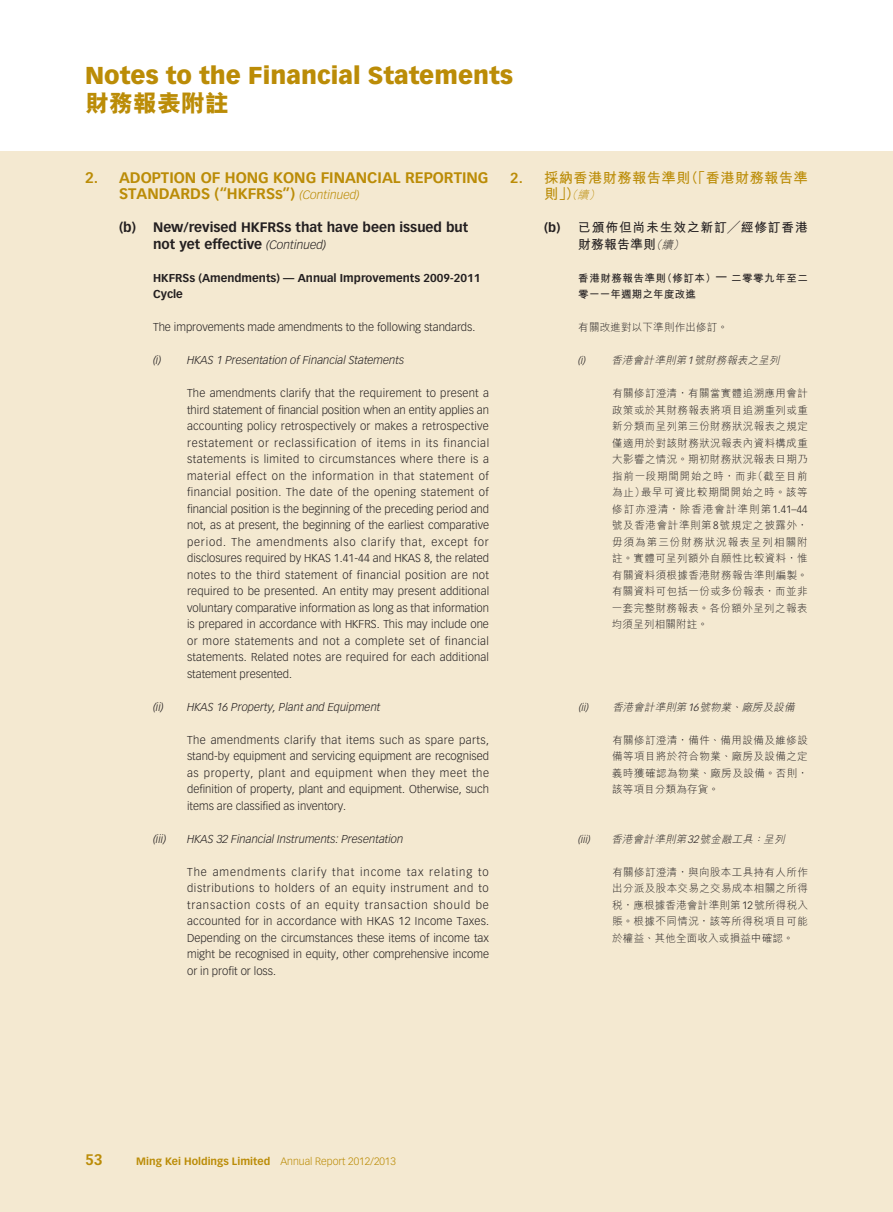
<style>
.page{position:relative;width:893px;height:1212px;background:#fff}
.page>*{position:absolute;margin:0;border:0;box-sizing:border-box;transform-origin:0 0}
.t1{font:900 24px "Vectora LT Std";color:#bb8c07}
.t2{font:800 24px "M Hei HK";color:#bb8c07}
.t3{font:700 15px/16.5px "Vectora LT Std";color:#bb8c07}
.t4{font:700 14.25px/16.5px "M Hei HK";letter-spacing:.025em;color:#bb8c07}
.t5{font:700 13.5px/16.5px "Vectora LT Std";color:#231f20}
.t6{font:700 12.75px/16.5px "M Hei HK";letter-spacing:.065em;color:#231f20}
.t7{font:300 11.25px/16.5px "Vectora LT Std";color:#231f20;text-align:justify}
.t8{font:italic 300 11.25px "Vectora LT Std";color:#231f20}
.t9{font:700 11.25px/16.5px "Vectora LT Std";color:#231f20}
.t10{font:300 10.5px/16.5px "M Hei HK";letter-spacing:.04em;color:#231f20;text-align:justify}
.t11{font:italic 300 10.5px "M Hei HK";color:#231f20}
.t12{font:700 10.5px "Vectora LT Std";color:#bb8c07}
.t13{font:700 10.5px/16.5px "M Hei HK";letter-spacing:.05em;color:#231f20}
.t14{font:300 10.5px "M Hei HK";letter-spacing:.02em;color:#231f20}
.t15{font:italic 300 10.5px "Vectora LT Std";color:#231f20}
.s1{font-weight:300;font-style:italic;font-size:12px}
.s2{font-family:"Vectora LT Std"}
.s3{font-weight:300;font-style:italic;font-size:11.25px}
.s4{font-weight:300}
</style>
<div class="page">
<div style="left:0;top:151px;width:893px;height:1061px;background:#f4e9d1"></div>
<h1 class="t1" style="left:85px;top:60px;width:430px">Notes to the Financial Statements</h1>
<h1 class="t2" style="left:85px;top:91px;width:145px">財務報表附註</h1>
<h2 class="t3" style="left:119px;top:169px;width:371px;text-indent:-34px">2. ADOPTION OF HONG KONG FINANCIAL REPORTING<br>STANDARDS (“HKFRSs”) <span class="s1">(Continued)</span></h2>
<p class="t5" style="left:153px;top:219px;width:317px;text-indent:-34px">(b) New/revised HKFRSs that have been issued but not yet effective <span class="s1">(Continued)</span></p>
<p class="t9" style="left:153px;top:269px;width:329px">HKFRSs (Amendments) — Annual Improvements 2009-2011<br>Cycle</p>
<p class="t7" style="left:153px;top:319px;width:324px">The improvements made amendments to the following standards.</p>
<p class="t8" style="left:153px;top:353px;width:253px">(i) HKAS 1 Presentation of Financial Statements</p>
<p class="t7" style="left:187px;top:385px;width:304px">The amendments clarify that the requirement to present a third statement of financial position when an entity applies an accounting policy retrospectively or makes a retrospective restatement or reclassification of items in its financial statements is limited to circumstances where there is a material effect on the information in that statement of financial position. The date of the opening statement of financial position is the beginning of the preceding period and not, as at present, the beginning of the earliest comparative period. The amendments also clarify that, except for disclosures required by HKAS 1.41-44 and HKAS 8, the related notes to the third statement of financial position are not required to be presented. An entity may present additional voluntary comparative information as long as that information is prepared in accordance with HKFRS. This may include one or more statements and not a complete set of financial statements. Related notes are required for each additional statement presented.</p>
<p class="t8" style="left:153px;top:700px;width:229px">(ii) HKAS 16 Property, Plant and Equipment</p>
<p class="t7" style="left:187px;top:731px;width:304px">The amendments clarify that items such as spare parts, stand-by equipment and servicing equipment are recognised as property, plant and equipment when they meet the definition of property, plant and equipment. Otherwise, such items are classified as inventory.</p>
<p class="t8" style="left:153px;top:832px;width:15px">(iii)</p>
<p class="t8" style="left:187px;top:832px;width:218px">HKAS 32 Financial Instruments: Presentation</p>
<p class="t7" style="left:187px;top:863px;width:303px">The amendments clarify that income tax relating to distributions to holders of an equity instrument and to transaction costs of an equity transaction should be accounted for in accordance with HKAS 12 Income Taxes.<br>Depending on the circumstances these items of income tax might be recognised in equity, other comprehensive income or in profit or loss.</p>
<p class="t4" style="left:544px;top:168px;width:265px;text-indent:-34px"><span class="s2">2.</span> 採納香港財務報告準則（「香港財務報告準則」）<span class="s3">（續）</span></p>
<p class="t6" style="left:578px;top:218px;width:231px;text-indent:-34px"><span class="s2">(b)</span> 已頒佈但尚未生效之新訂╱經修訂香港財務報告準則<span class="s3">（續）</span></p>
<p class="t13" style="left:578px;top:269px;width:231px">香港財務報告準則（修訂本）<span class="s2">—</span> 二零零九年至二零一一年週期之年度改進</p>
<p class="t14" style="left:578px;top:322px;width:151px">有關改進對以下準則作出修訂。</p>
<p class="t11" style="left:577px;top:355px;width:206px"><span class="s2">(i)</span> 香港會計準則第<span class="s2">1</span>號財務報表之呈列</p>
<p class="t10" style="left:612px;top:385px;width:197px">有關修訂澄清，有關當實體追溯應用會計政策或於其財務報表將項目追溯重列或重新分類而呈列第三份財務狀況報表之規定僅適用於對該財務狀況報表內資料構成重大影響之情況。期初財務狀況報表日期乃指前一段期間開始之時，而非（截至目前為止）最早可資比較期間開始之時。該等修訂亦澄清，除香港會計準則第<span class="s2">1.41–44</span>號及香港會計準則第<span class="s2">8</span>號規定之披露外，毋須為第三份財務狀況報表呈列相關附註。實體可呈列額外自願性比較資料，惟有關資料須根據香港財務報告準則編製。有關資料可包括一份或多份報表，而並非一套完整財務報表。各份額外呈列之報表均須呈列相關附註。</p>
<p class="t11" style="left:578px;top:702px;width:220px"><span class="s2">(ii)</span> 香港會計準則第<span class="s2">16</span>號物業、廠房及設備</p>
<p class="t10" style="left:612px;top:732px;width:197px">有關修訂澄清，備件、備用設備及維修設備等項目將於符合物業、廠房及設備之定義時獲確認為物業、廠房及設備。否則，該等項目分類為存貨。</p>
<p class="t15" style="left:577px;top:833px;width:17px">(iii)</p>
<p class="t11" style="left:611px;top:834px;width:177px">香港會計準則第<span class="s2">32</span>號金融工具：呈列</p>
<p class="t10" style="left:612px;top:864px;width:197px">有關修訂澄清，與向股本工具持有人所作出分派及股本交易之交易成本相關之所得稅，應根據香港會計準則第<span class="s2">12</span>號所得稅入賬。根據不同情況，該等所得稅項目可能於權益、其他全面收入或損益中確認。</p>
<h2 class="t3" style="left:85px;top:1151px;width:19px">53</h2>
<p class="t12" style="left:136px;top:1155px;width:261px">Ming Kei Holdings Limited <span class="s4">Annual Report 2012/2013</span></p>
</div>
